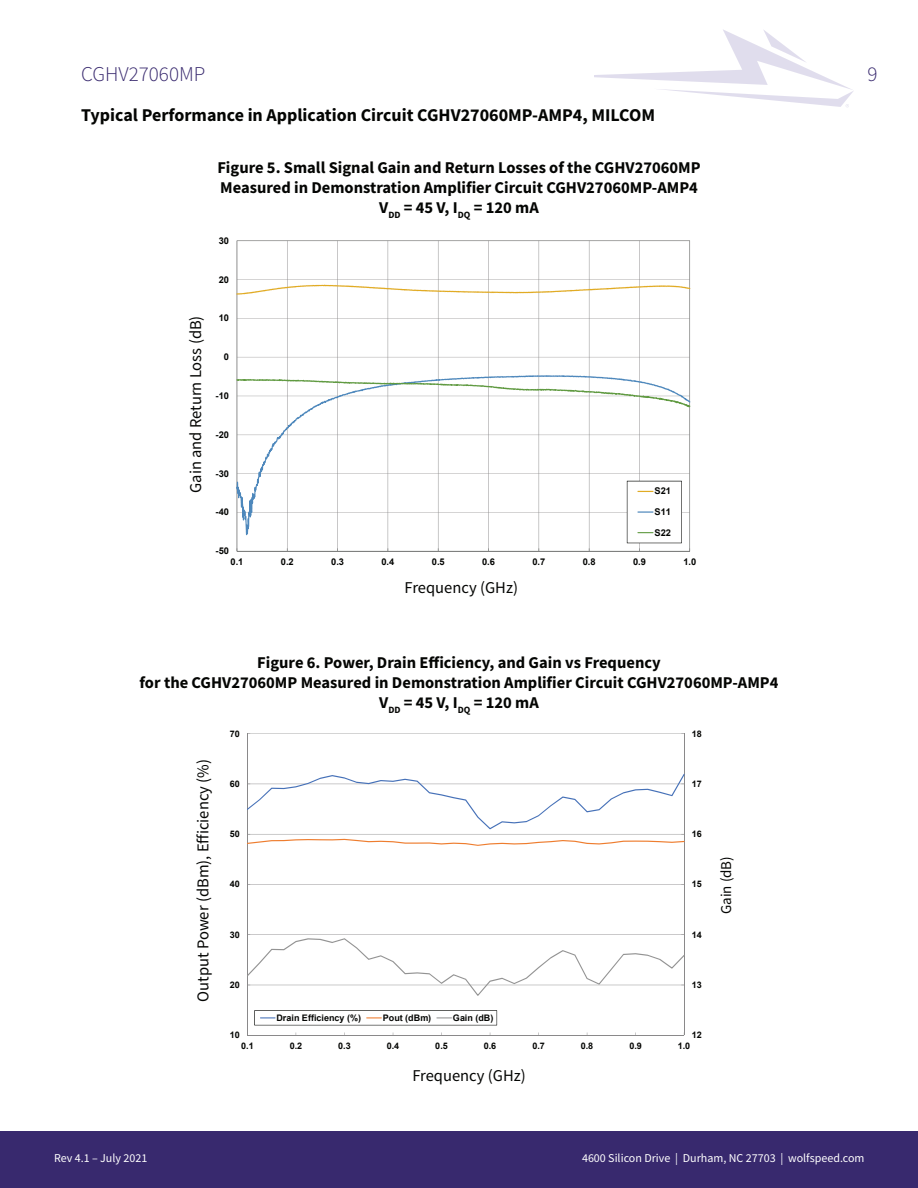
<style>
.page{position:relative;width:918px;height:1188px;background:#fff}
.page>*{position:absolute;margin:0;border:0;box-sizing:border-box;transform-origin:0 0}
.t1{font:300 21px "Source Sans Pro";color:#38296e}
.t2{font:700 18px "Source Sans Pro";color:#040503}
.t3{font:700 16.5px/19.8px "Source Sans Pro";color:#040503;text-align:center}
.t4{font:16.5px "Source Sans Pro";color:#040503}
.t5{font:15px "Source Sans Pro";color:#040503}
.t6{font:12px "Source Sans Pro";color:#fff}
.t7{font:700 10.95px "Arial";color:#040503}
.t8{font:700 9.3px "Arial";letter-spacing:.005em;color:#040503}
.t9{font:700 9px "Arial";letter-spacing:.005em;color:#040503}
</style>
<div class="page">
<svg style="left:594px;top:29px;width:259px;height:78px"></svg>
<div style="left:0;top:1131px;width:918px;height:57px;background:#38296e"></div>
<hr style="left:690px;top:241px;width:1px;height:310px;background:#8a898a">
<svg style="left:237px;top:240px;width:453px;height:311px"></svg>
<hr style="left:237px;top:551px;width:453px;height:1px;background:#7f807f">
<svg style="left:237px;top:285px;width:453px;height:10px"></svg>
<svg style="left:237px;top:375px;width:453px;height:160px"></svg>
<svg style="left:237px;top:379px;width:453px;height:28px"></svg>
<svg style="left:627px;top:481px;width:55px;height:70px"></svg>
<hr style="left:247px;top:884px;width:437px;height:1px;background:#8a898a">
<hr style="left:247px;top:734px;width:437px;height:1px;background:#8a898a">
<hr style="left:684px;top:734px;width:1px;height:301px;background:#8a898a">
<hr style="left:247px;top:734px;width:1px;height:301px;background:#8a898a">
<hr style="left:247px;top:1035px;width:437px;height:1px;background:#8a898a">
<svg style="left:247px;top:774px;width:438px;height:72px"></svg>
<svg style="left:248px;top:938px;width:436px;height:58px"></svg>
<svg style="left:254px;top:1010px;width:243px;height:15px"></svg>
<p class="t1" style="left:81px;top:61px;width:126px">CGHV27060MP</p>
<p class="t1" style="left:867px;top:61px;width:12px">9</p>
<p class="t2" style="left:81px;top:103px;width:576px">Typical Performance in Application Circuit CGHV27060MP-AMP4, MILCOM</p>
<p class="t3" style="left:217px;top:158px;width:485px">Figure 5. Small Signal Gain and Return Losses of the CGHV27060MP<br>Measured in Demonstration Amplifier Circuit CGHV27060MP-AMP4<br>V<sub>DD</sub> = 45 V, I<sub>DQ</sub> = 120 mA</p>
<p class="t8" style="left:219px;top:234px;width:12px">30</p>
<p class="t8" style="left:219px;top:273px;width:12px">20</p>
<p class="t4" style="left:185px;top:493px;width:179px;rotate:-90deg">Gain and Return Loss (dB)</p>
<p class="t8" style="left:219px;top:311px;width:12px">10</p>
<p class="t8" style="left:224px;top:350px;width:7px">0</p>
<p class="t8" style="left:216px;top:389px;width:15px">-10</p>
<p class="t8" style="left:216px;top:428px;width:15px">-20</p>
<p class="t8" style="left:216px;top:467px;width:15px">-30</p>
<p class="t8" style="left:216px;top:506px;width:15px">-40</p>
<p class="t8" style="left:216px;top:544px;width:15px">-50</p>
<p class="t8" style="left:655px;top:485px;width:18px">S21</p>
<p class="t8" style="left:655px;top:505px;width:18px">S11</p>
<p class="t8" style="left:655px;top:526px;width:18px">S22</p>
<p class="t8" style="left:231px;top:555px;width:14px">0.1</p>
<p class="t8" style="left:281px;top:555px;width:14px">0.2</p>
<p class="t8" style="left:331px;top:555px;width:14px">0.3</p>
<p class="t8" style="left:381px;top:555px;width:14px">0.4</p>
<p class="t8" style="left:432px;top:555px;width:14px">0.5</p>
<p class="t8" style="left:482px;top:555px;width:14px">0.6</p>
<p class="t8" style="left:532px;top:555px;width:14px">0.7</p>
<p class="t8" style="left:583px;top:555px;width:14px">0.8</p>
<p class="t8" style="left:633px;top:555px;width:14px">0.9</p>
<p class="t8" style="left:683px;top:555px;width:14px">1.0</p>
<p class="t7" style="left:413px;top:575px;width:88px">Frequency (GHz)</p>
<p class="t4" style="left:405px;top:577px;width:115px">Frequency (GHz)</p>
<p class="t3" style="left:140px;top:652px;width:640px">Figure 6. Power, Drain Efficiency, and Gain vs Frequency<br>for the CGHV27060MP Measured in Demonstration Amplifier Circuit CGHV27060MP-AMP4<br>V<sub>DD</sub> = 45 V, I<sub>DQ</sub> = 120 mA</p>
<p class="t4" style="left:193px;top:1002px;width:244px;rotate:-90deg">Output Power (dBm), Efficiency (%)</p>
<p class="t9" style="left:230px;top:727px;width:12px">70</p>
<p class="t9" style="left:692px;top:727px;width:12px">18</p>
<p class="t9" style="left:230px;top:777px;width:12px">60</p>
<p class="t9" style="left:692px;top:777px;width:12px">17</p>
<p class="t9" style="left:230px;top:828px;width:12px">50</p>
<p class="t9" style="left:692px;top:828px;width:12px">16</p>
<p class="t9" style="left:230px;top:878px;width:12px">40</p>
<p class="t9" style="left:692px;top:878px;width:12px">15</p>
<p class="t9" style="left:230px;top:928px;width:12px">30</p>
<p class="t9" style="left:692px;top:928px;width:12px">14</p>
<p class="t9" style="left:230px;top:978px;width:12px">20</p>
<p class="t9" style="left:692px;top:978px;width:12px">13</p>
<p class="t9" style="left:277px;top:1011px;width:86px">Drain Efficiency (%)</p>
<p class="t9" style="left:383px;top:1011px;width:50px">Pout (dBm)</p>
<p class="t9" style="left:453px;top:1011px;width:42px">Gain (dB)</p>
<p class="t9" style="left:230px;top:1029px;width:12px">10</p>
<p class="t9" style="left:692px;top:1029px;width:12px">12</p>
<p class="t9" style="left:241px;top:1039px;width:14px">0.1</p>
<p class="t9" style="left:290px;top:1039px;width:14px">0.2</p>
<p class="t9" style="left:338px;top:1039px;width:14px">0.3</p>
<p class="t9" style="left:387px;top:1039px;width:14px">0.4</p>
<p class="t9" style="left:435px;top:1039px;width:14px">0.5</p>
<p class="t9" style="left:484px;top:1039px;width:14px">0.6</p>
<p class="t9" style="left:532px;top:1039px;width:14px">0.7</p>
<p class="t9" style="left:581px;top:1039px;width:14px">0.8</p>
<p class="t9" style="left:629px;top:1039px;width:14px">0.9</p>
<p class="t9" style="left:678px;top:1039px;width:14px">1.0</p>
<p class="t4" style="left:412px;top:1065px;width:115px">Frequency (GHz)</p>
<p class="t5" style="left:717px;top:914px;width:59px;rotate:-90deg">Gain (dB)</p>
<p class="t6" style="left:54px;top:1150px;width:95px">Rev 4.1 – July 2021</p>
<p class="t6" style="left:582px;top:1150px;width:284px">4600 Silicon Drive | Durham, NC 27703 | wolfspeed.com</p>
</div>
